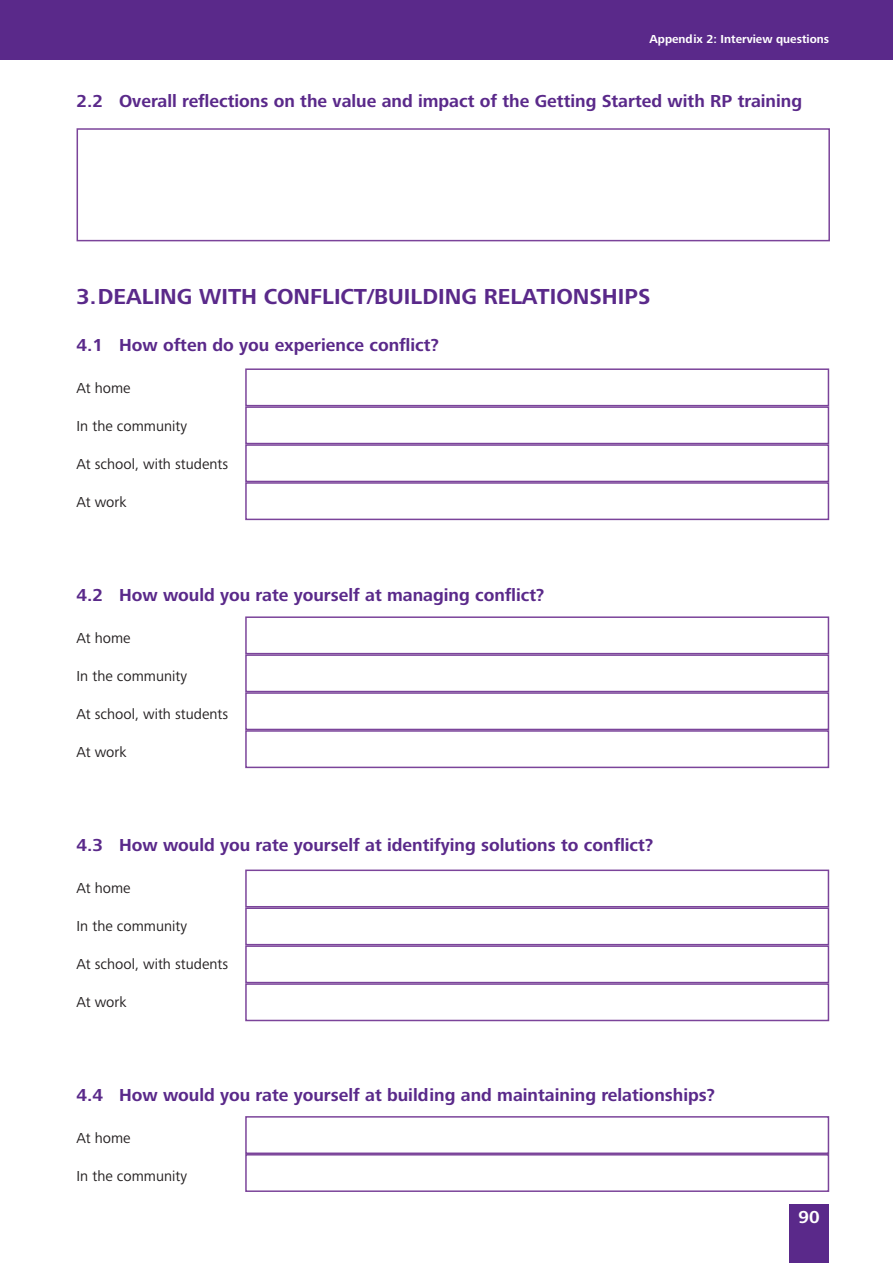
<style>
.page{position:relative;width:893px;height:1263px;background:#fff}
.page>*{position:absolute;margin:0;border:0;box-sizing:border-box;transform-origin:0 0}
.t1{font:700 22.5px "Frutiger Next Pro";color:#5a298a}
.t2{font:700 18px "Frutiger Next Pro";color:#5a298a}
.t3{font:700 18px "Frutiger Next Pro";color:#fff}
.t4{font:15px "Frutiger Next Pro";color:#231f20}
.t5{font:700 12px "Frutiger Next Pro";color:#fff}
</style>
<div class="page">
<div style="left:0;top:0;width:893px;height:60px;background:#5a298a"></div>
<div style="left:789px;top:1204px;width:40px;height:59px;background:#5a298a"></div>
<div style="left:77px;top:128px;width:753px;height:113px;border:2px solid #7b449a"></div>
<div style="left:245px;top:368px;width:584px;height:38px;border:2px solid #7b449a"></div>
<div style="left:245px;top:616px;width:584px;height:38px;border:2px solid #7b449a"></div>
<div style="left:245px;top:869px;width:584px;height:38px;border:2px solid #7b449a"></div>
<div style="left:245px;top:1116px;width:584px;height:38px;border:2px solid #7b449a"></div>
<div style="left:245px;top:406px;width:584px;height:38px;border:2px solid #7b449a"></div>
<div style="left:245px;top:654px;width:584px;height:38px;border:2px solid #7b449a"></div>
<div style="left:245px;top:907px;width:584px;height:38px;border:2px solid #7b449a"></div>
<div style="left:245px;top:1154px;width:584px;height:38px;border:2px solid #7b449a"></div>
<div style="left:245px;top:444px;width:584px;height:38px;border:2px solid #7b449a"></div>
<div style="left:245px;top:692px;width:584px;height:38px;border:2px solid #7b449a"></div>
<div style="left:245px;top:945px;width:584px;height:38px;border:2px solid #7b449a"></div>
<div style="left:245px;top:482px;width:584px;height:38px;border:2px solid #7b449a"></div>
<div style="left:245px;top:730px;width:584px;height:38px;border:2px solid #7b449a"></div>
<div style="left:245px;top:983px;width:584px;height:38px;border:2px solid #7b449a"></div>
<p class="t5" style="left:649px;top:32px;width:181px">Appendix 2: Interview questions</p>
<p class="t2" style="left:77px;top:90px;width:727px">2.2 Overall reflections on the value and impact of the Getting Started with RP training</p>
<p class="t1" style="left:77px;top:283px;width:575px">3.DEALING WITH CONFLICT/BUILDING RELATIONSHIPS</p>
<p class="t2" style="left:77px;top:335px;width:364px">4.1 How often do you experience conflict?</p>
<p class="t4" style="left:77px;top:380px;width:55px">At home</p>
<p class="t4" style="left:77px;top:418px;width:112px">In the community</p>
<p class="t4" style="left:77px;top:456px;width:153px">At school, with students</p>
<p class="t4" style="left:77px;top:494px;width:52px">At work</p>
<p class="t2" style="left:77px;top:585px;width:469px">4.2 How would you rate yourself at managing conflict?</p>
<p class="t4" style="left:77px;top:630px;width:55px">At home</p>
<p class="t4" style="left:77px;top:668px;width:112px">In the community</p>
<p class="t4" style="left:77px;top:706px;width:153px">At school, with students</p>
<p class="t4" style="left:77px;top:744px;width:52px">At work</p>
<p class="t2" style="left:77px;top:834px;width:578px">4.3 How would you rate yourself at identifying solutions to conflict?</p>
<p class="t4" style="left:77px;top:879px;width:55px">At home</p>
<p class="t4" style="left:77px;top:917px;width:112px">In the community</p>
<p class="t4" style="left:77px;top:955px;width:153px">At school, with students</p>
<p class="t4" style="left:77px;top:993px;width:52px">At work</p>
<p class="t2" style="left:77px;top:1084px;width:640px">4.4 How would you rate yourself at building and maintaining relationships?</p>
<p class="t4" style="left:77px;top:1129px;width:55px">At home</p>
<p class="t4" style="left:77px;top:1167px;width:112px">In the community</p>
<p class="t3" style="left:799px;top:1206px;width:23px">90</p>
</div>
